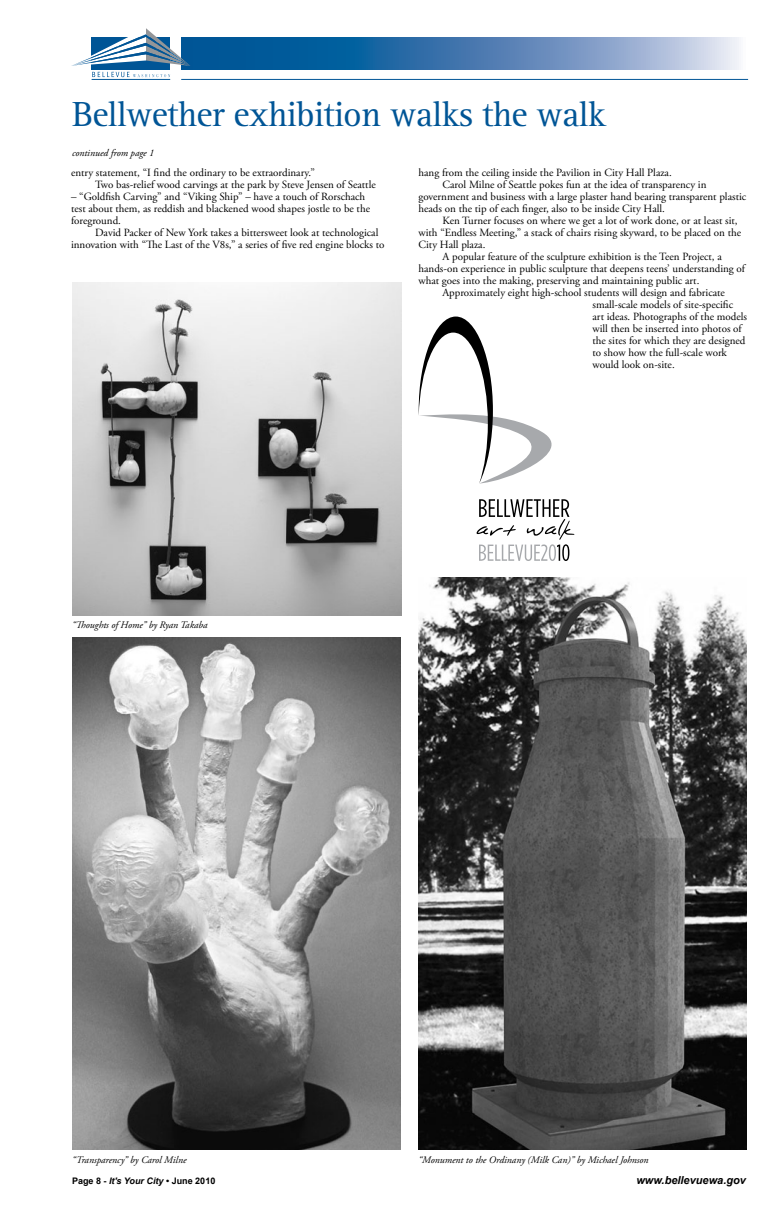
<style>
.page{position:relative;width:783px;height:1206px;background:#fff}
.page>*{position:absolute;margin:0;border:0;box-sizing:border-box;transform-origin:0 0}
.t1{font:36px "Rotis Serif";letter-spacing:-.02em;color:#005596}
.t2{font:11px/12px "Adobe Garamond Pro";color:#000}
.t3{font:italic 700 11px "Arial";color:#000}
.t4{font:italic 10px "Adobe Garamond Pro";color:#000}
.t5{font:700 9px "Arial";color:#000}
.s1{font-style:italic}
</style>
<div class="page">
<svg style="left:181px;top:37px;width:558px;height:32px;background:#4e83b5"></svg>
<div style="left:92px;top:37px;width:78px;height:32px;background:#005596"></div>
<svg style="left:71px;top:28px;width:120px;height:38px"></svg>
<svg style="left:92px;top:72px;width:78px;height:5px"></svg>
<hr style="left:92px;top:79px;width:78px;height:1px;background:#005596">
<hr style="left:181px;top:79px;width:567px;height:1px;background:#005596">
<img style="left:418px;top:577px;width:329px;height:573px">
<img style="left:72px;top:282px;width:330px;height:333px">
<img style="left:72px;top:638px;width:329px;height:512px">
<svg style="left:477px;top:499px;width:97px;height:62px"></svg>
<svg style="left:418px;top:317px;width:134px;height:166px"></svg>
<h1 class="t1" style="left:72px;top:94px;width:536px">Bellwether exhibition walks the walk</h1>
<p class="t4" style="left:72px;top:147px;width:84px">continued from page 1</p>
<p class="t2" style="left:418px;top:167px;width:255px">hang from the ceiling inside the Pavilion in City Hall Plaza.</p>
<p class="t2" style="left:443px;top:179px;width:266px">Carol Milne of Seattle pokes fun at the idea of transparency in</p>
<p class="t2" style="left:418px;top:191px;width:329px">government and business with a large plaster hand bearing transparent plastic</p>
<p class="t2" style="left:418px;top:203px;width:248px">heads on the tip of each finger, also to be inside City Hall.</p>
<p class="t2" style="left:443px;top:215px;width:297px">Ken Turner focuses on where we get a lot of work done, or at least sit,</p>
<p class="t2" style="left:418px;top:227px;width:324px">with “Endless Meeting,” a stack of chairs rising skyward, to be placed on the</p>
<p class="t2" style="left:418px;top:239px;width:68px">City Hall plaza.</p>
<p class="t2" style="left:443px;top:251px;width:281px">A popular feature of the sculpture exhibition is the Teen Project, a</p>
<p class="t2" style="left:418px;top:263px;width:328px">hands-on experience in public sculpture that deepens teens’ understanding of</p>
<p class="t2" style="left:418px;top:275px;width:282px">what goes into the making, preserving and maintaining public art.</p>
<p class="t2" style="left:443px;top:287px;width:284px">Approximately eight high-school students will design and fabricate</p>
<p class="t2" style="left:592px;top:299px;width:142px">small-scale models of site-specific</p>
<p class="t2" style="left:592px;top:311px;width:156px">art ideas. Photographs of the models</p>
<p class="t2" style="left:592px;top:323px;width:151px">will then be inserted into photos of</p>
<p class="t2" style="left:592px;top:335px;width:155px">the sites for which they are designed</p>
<p class="t2" style="left:592px;top:347px;width:136px">to show how the full-scale work</p>
<p class="t2" style="left:592px;top:359px;width:84px">would look on-site.</p>
<p class="t2" style="left:95px;top:167px;width:282px;text-indent:-24px">entry statement, “I find the ordinary to be extraordinary.”<br>Two bas-relief wood carvings at the park by Steve Jensen of Seattle</p>
<p class="t2" style="left:71px;top:191px;width:300px">– “Goldfish Carving” and “Viking Ship” – have a touch of Rorschach test about them, as reddish and blackened wood shapes jostle to be the foreground.</p>
<p class="t2" style="left:71px;top:227px;width:315px;text-indent:24px">David Packer of New York takes a bittersweet look at technological innovation with “The Last of the V8s,” a series of five red engine blocks to</p>
<p class="t4" style="left:72px;top:619px;width:137px">“Thoughts of Home” by Ryan Takaba</p>
<p class="t4" style="left:72px;top:1154px;width:116px">“Transparency” by Carol Milne</p>
<p class="t4" style="left:419px;top:1154px;width:232px">“Monument to the Ordinany (Milk Can)” by Michael Johnson</p>
<p class="t5" style="left:72px;top:1175px;width:145px">Page 8 - <span class="s1">It's Your City</span> • June 2010</p>
<p class="t3" style="left:636px;top:1173px;width:111px">www.bellevuewa.gov</p>
</div>
